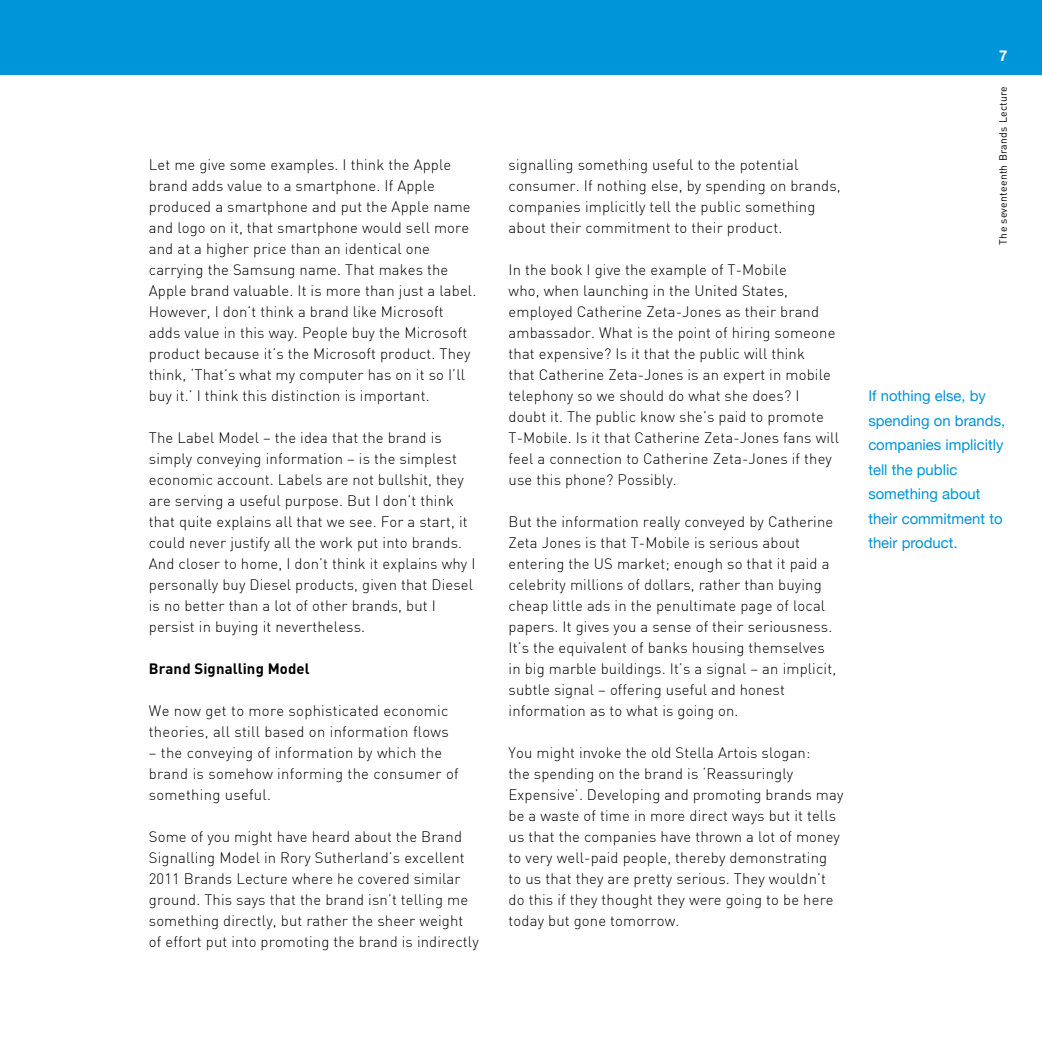
<style>
.page{position:relative;width:1042px;height:1042px;background:#fff}
.page>*{position:absolute;margin:0;border:0;box-sizing:border-box;transform-origin:0 0}
.t1{font:300 14.88px/21px "DIN";letter-spacing:.01em;color:#000}
.Lecture_HELVETICA_QU{font:14.88px/24.5px "Helvetica Neue";color:#0094d9}
.t2{font:700 14.88px "DIN";letter-spacing:.01em;color:#000}
.t3{font:700 14.88px "Helvetica Neue";color:#fff}
.t4{font:10.5px "DIN";letter-spacing:.025em;color:#000}
</style>
<div class="page">
<div style="left:0;top:0;width:1042px;height:74px;background:#0094d9"></div>
<p class="t1" style="left:149px;top:154px;width:329px">Let me give some examples. I think the Apple brand adds value to a smartphone. If Apple produced a smartphone and put the Apple name and logo on it, that smartphone would sell more and at a higher price than an identical one carrying the Samsung name. That makes the Apple brand valuable. It is more than just a label.<br>However, I don’t think a brand like Microsoft adds value in this way. People buy the Microsoft product because it’s the Microsoft product. They think, ‘That’s what my computer has on it so I’ll buy it.’ I think this distinction is important.</p>
<p class="t1" style="left:149px;top:427px;width:328px">The Label Model – the idea that the brand is simply conveying information – is the simplest economic account. Labels are not bullshit, they are serving a useful purpose. But I don’t think that quite explains all that we see. For a start, it could never justify all the work put into brands.<br>And closer to home, I don’t think it explains why I personally buy Diesel products, given that Diesel is no better than a lot of other brands, but I persist in buying it nevertheless.</p>
<p class="t2" style="left:149px;top:659px;width:162px">Brand Signalling Model</p>
<p class="t1" style="left:149px;top:700px;width:301px">We now get to more sophisticated economic theories, all still based on information flows</p>
<p class="t1" style="left:149px;top:742px;width:311px">– the conveying of information by which the brand is somehow informing the consumer of something useful.</p>
<p class="t1" style="left:149px;top:826px;width:331px">Some of you might have heard about the Brand Signalling Model in Rory Sutherland’s excellent 2011 Brands Lecture where he covered similar ground. This says that the brand isn’t telling me something directly, but rather the sheer weight of effort put into promoting the brand is indirectly</p>
<p class="t1" style="left:508px;top:154px;width:334px">signalling something useful to the potential consumer. If nothing else, by spending on brands, companies implicitly tell the public something about their commitment to their product.</p>
<p class="t1" style="left:508px;top:259px;width:332px">In the book I give the example of T-Mobile<br>who, when launching in the United States, employed Catherine Zeta-Jones as their brand ambassador. What is the point of hiring someone that expensive? Is it that the public will think<br>that Catherine Zeta-Jones is an expert in mobile telephony so we should do what she does? I doubt it. The public know she’s paid to promote T-Mobile. Is it that Catherine Zeta-Jones fans will feel a connection to Catherine Zeta-Jones if they use this phone? Possibly.</p>
<p class="t1" style="left:508px;top:511px;width:329px">But the information really conveyed by Catherine Zeta Jones is that T-Mobile is serious about entering the US market; enough so that it paid a celebrity millions of dollars, rather than buying cheap little ads in the penultimate page of local papers. It gives you a sense of their seriousness.<br>It’s the equivalent of banks housing themselves in big marble buildings. It’s a signal – an implicit, subtle signal – offering useful and honest information as to what is going on.</p>
<p class="t1" style="left:508px;top:742px;width:336px">You might invoke the old Stella Artois slogan:<br>the spending on the brand is ‘Reassuringly Expensive’. Developing and promoting brands may be a waste of time in more direct ways but it tells us that the companies have thrown a lot of money to very well-paid people, thereby demonstrating to us that they are pretty serious. They wouldn’t do this if they thought they were going to be here today but gone tomorrow.</p>
<p class="t3" style="left:999px;top:44px;width:10px">7</p>
<p class="t4" style="left:997px;top:245px;width:160px;rotate:-90deg">The seventeenth Brands Lecture</p>
<p class="Lecture_HELVETICA_QU" style="left:868px;top:385px;width:138px">If nothing else, by spending on brands, companies implicitly tell the public something about their commitment to their product.</p>
</div>
